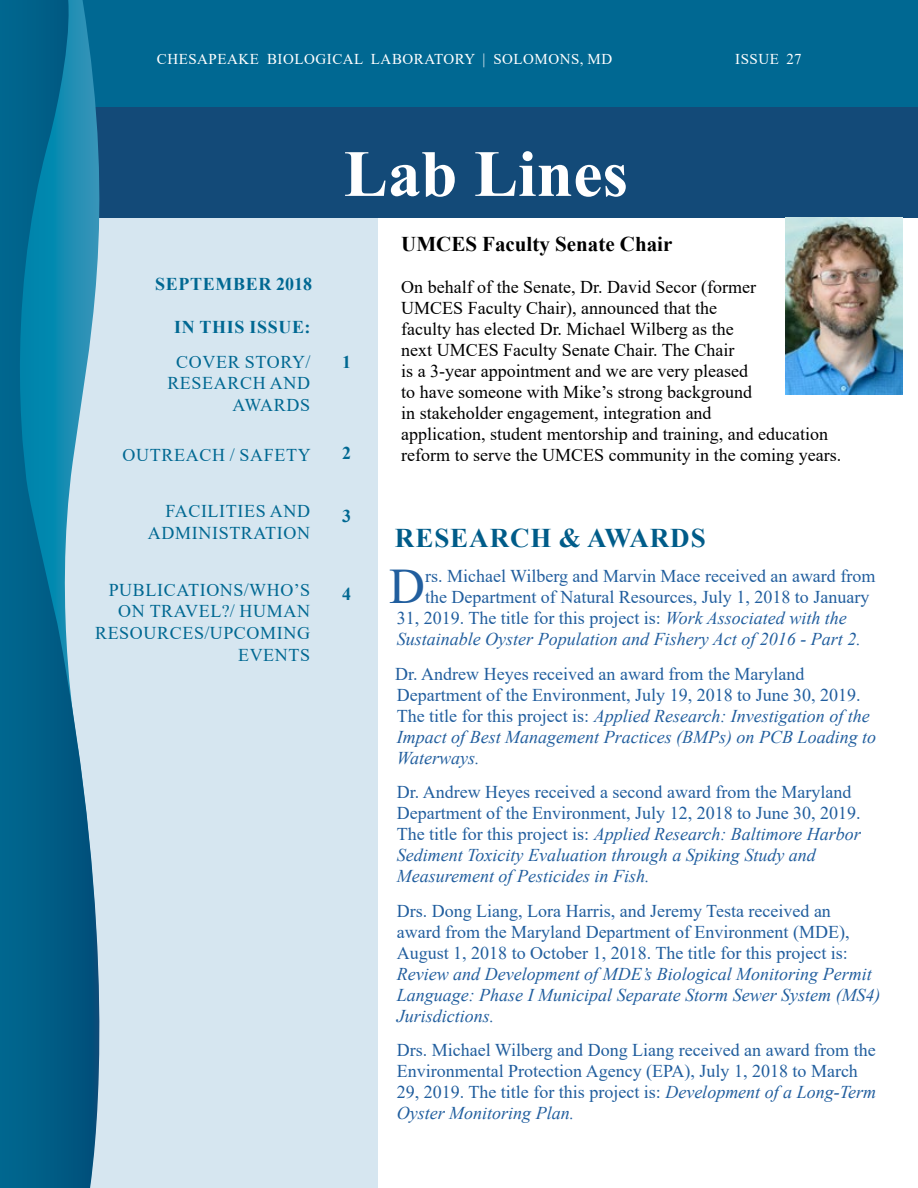
<style>
.page{position:relative;width:918px;height:1188px;background:#fff}
.page>*{position:absolute;margin:0;border:0;box-sizing:border-box;transform-origin:0 0}
.t1{font:700 66px "Times New Roman";color:#fff}
.t2{font:49.65px "Times New Roman";color:#215e9e}
.t3{font:700 27px "Times New Roman";letter-spacing:.035em;color:#005c89}
.t4{font:700 21px "Times New Roman";color:#000}
.t5{font:18px/21px "Times New Roman";color:#215e9e}
.t6{font:18px/21px "Times New Roman";color:#000}
.t7{font:italic 18px/21px "Times New Roman";color:#215e9e}
.t8{font:18px/21.6px "Times New Roman";letter-spacing:.035em;color:#006892;text-align:right}
.t9{font:700 18px "Times New Roman";letter-spacing:.035em;color:#006892}
.t10{font:15px "Times New Roman";letter-spacing:.035em;color:#fff}
.s1{font-style:italic}
</style>
<div class="page">
<div style="left:0;top:0;width:378px;height:1188px;background:#d6e6f0"></div>
<div style="left:0;top:0;width:918px;height:107px;background:#006892"></div>
<div style="left:8px;top:107px;width:910px;height:111px;background:#134a78"></div>
<svg style="left:0;top:0;width:100px;height:1188px"></svg>
<img style="left:785px;top:218px;width:118px;height:176px">
<p class="t10" style="left:157px;top:49px;width:457px">CHESAPEAKE BIOLOGICAL LABORATORY | SOLOMONS, MD</p>
<h1 class="t1" style="left:344px;top:126px;width:286px">Lab Lines</h1>
<p class="t10" style="left:735px;top:49px;width:68px">ISSUE 27</p>
<p class="t9" style="left:155px;top:271px;width:158px">SEPTEMBER 2018</p>
<p class="t9" style="left:174px;top:314px;width:138px">IN THIS ISSUE:</p>
<p class="t8" style="left:167px;top:350px;width:145px">COVER STORY/<br>RESEARCH AND<br>AWARDS</p>
<p class="t8" style="left:123px;top:443px;width:190px">OUTREACH / SAFETY</p>
<p class="t8" style="left:148px;top:500px;width:164px">FACILITIES AND<br>ADMINISTRATION</p>
<p class="t8" style="left:95px;top:578px;width:217px">PUBLICATIONS/WHO’S<br>ON TRAVEL?/ HUMAN<br>RESOURCES/UPCOMING<br>EVENTS</p>
<p class="t9" style="left:342px;top:349px;width:10px">1</p>
<p class="t9" style="left:342px;top:440px;width:10px">2</p>
<p class="t9" style="left:342px;top:503px;width:10px">3</p>
<p class="t9" style="left:342px;top:581px;width:10px">4</p>
<p class="t4" style="left:401px;top:229px;width:273px">UMCES Faculty Senate Chair</p>
<p class="t6" style="left:401px;top:276px;width:441px">On behalf of the Senate, Dr. David Secor (former<br>UMCES Faculty Chair), announced that the<br>faculty has elected Dr. Michael Wilberg as the<br>next UMCES Faculty Senate Chair. The Chair<br>is a 3-year appointment and we are very pleased<br>to have someone with Mike’s strong background<br>in stakeholder engagement, integration and<br>application, student mentorship and training, and education reform to serve the UMCES community in the coming years.</p>
<h3 class="t3" style="left:395px;top:519px;width:312px">RESEARCH &amp; AWARDS</h3>
<h2 class="t2" style="left:389px;top:551px;width:37px">D</h2>
<p class="t5" style="left:425px;top:565px;width:452px">rs. Michael Wilberg and Marvin Mace received an award from</p>
<p class="t5" style="left:425px;top:586px;width:446px">the Department of Natural Resources, July 1, 2018 to January</p>
<p class="t5" style="left:397px;top:607px;width:452px">31, 2019. The title for this project is: <span class="s1">Work Associated with the</span></p>
<p class="t7" style="left:397px;top:628px;width:466px">Sustainable Oyster Population and Fishery Act of 2016 - Part 2.</p>
<p class="t5" style="left:395px;top:662px;width:482px">Dr. Andrew Heyes received an award from the Maryland Department of the Environment, July 19, 2018 to June 30, 2019.<br>The title for this project is: <span class="s1">Applied Research: Investigation of the Impact of Best Management Practices (BMPs) on PCB Loading to Waterways.</span></p>
<p class="t5" style="left:397px;top:781px;width:466px">Dr. Andrew Heyes received a second award from the Maryland Department of the Environment, July 12, 2018 to June 30, 2019.<br>The title for this project is: <span class="s1">Applied Research: Baltimore Harbor Sediment Toxicity Evaluation through a Spiking Study and Measurement of Pesticides in Fish.</span></p>
<p class="t5" style="left:397px;top:899px;width:454px">Drs. Dong Liang, Lora Harris, and Jeremy Testa received an award from the Maryland Department of Environment (MDE),<br>August 1, 2018 to October 1, 2018. The title for this project is:</p>
<p class="t7" style="left:397px;top:963px;width:485px">Review and Development of MDE’s Biological Monitoring Permit<br>Language: Phase I Municipal Separate Storm Sewer System (MS4)<br>Jurisdictions.</p>
<p class="t5" style="left:397px;top:1039px;width:481px">Drs. Michael Wilberg and Dong Liang received an award from the Environmental Protection Agency (EPA), July 1, 2018 to March 29, 2019. The title for this project is: <span class="s1">Development of a Long-Term Oyster Monitoring Plan.</span></p>
</div>
